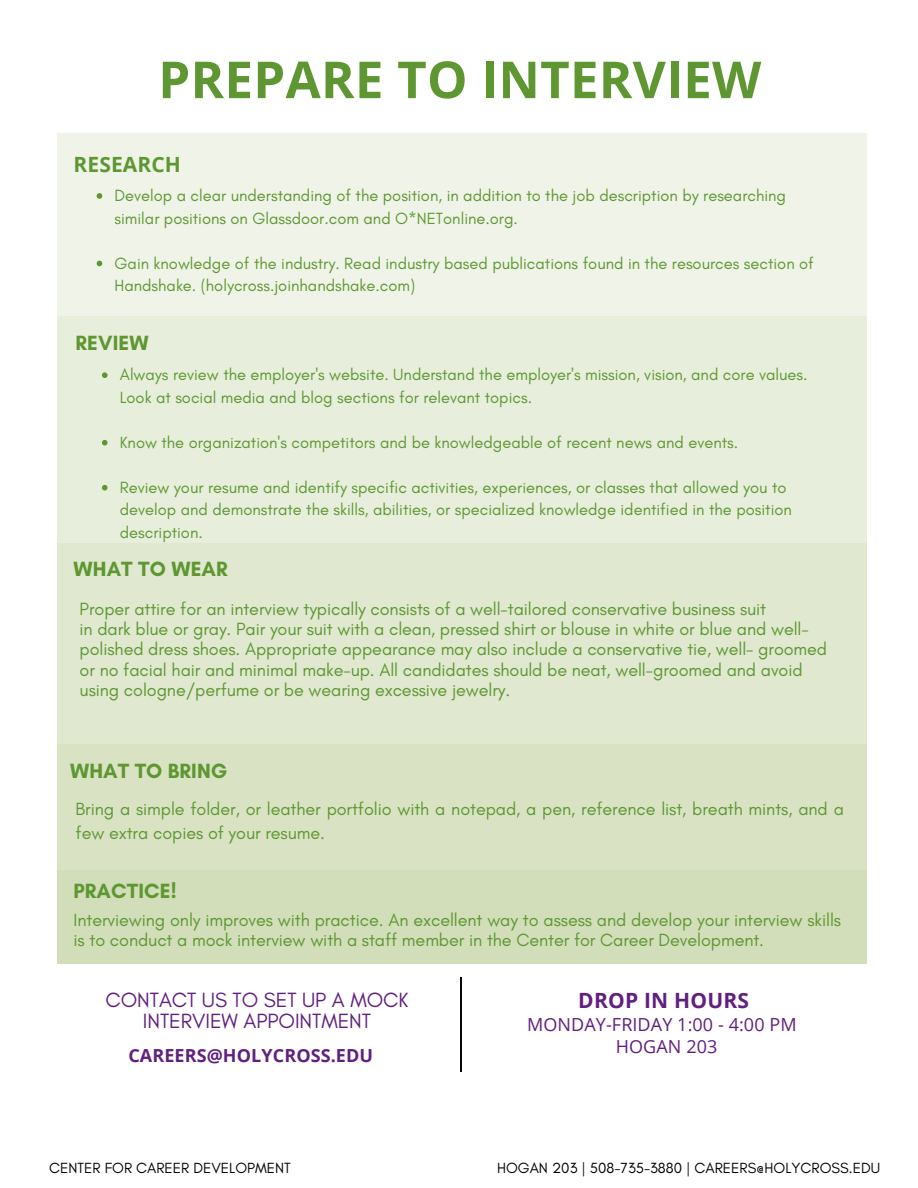
<style>
.page{position:relative;width:918px;height:1188px;background:#fff}
.page>*{position:absolute;margin:0;border:0;box-sizing:border-box;transform-origin:0 0}
.t1{font:700 51px "Open Sans";letter-spacing:.005em;color:#5e9732}
.t2{font:21px/21.3px "Glacial Indifference";letter-spacing:-.005em;color:#611f7f;text-align:center}
.t3{font:700 21px "Glacial Indifference";letter-spacing:.005em;color:#5e9732}
.t4{font:700 21px "Open Sans";letter-spacing:.01em;color:#611f7f}
.t5{font:700 21px "Open Sans";letter-spacing:.005em;color:#5e9732}
.t6{font:18px/20.2px "Glacial Indifference";letter-spacing:-.005em;color:#5e9732}
.t7{font:18px/22.5px "Open Sans";letter-spacing:.005em;color:#611f7f;text-align:center}
.t8{font:700 18px "Open Sans";letter-spacing:.005em;color:#611f7f}
.t9{font:16.5px/22.5px "Glacial Indifference";color:#5e9732}
.t10{font:15px "Glacial Indifference";color:#000}
</style>
<div class="page">
<div style="left:57px;top:133px;width:810px;height:192px;background:#f0f4e8"></div>
<div style="left:57px;top:316px;width:810px;height:228px;background:#e8eedc"></div>
<div style="left:57px;top:544px;width:810px;height:201px;background:#e0e8d0"></div>
<div style="left:57px;top:745px;width:810px;height:125px;background:#d9e3c4"></div>
<div style="left:57px;top:870px;width:810px;height:94px;background:#d2deb9"></div>
<hr style="left:460px;top:978px;width:2px;height:94px;background:#0a0806">
<svg style="left:97px;top:193px;width:5px;height:6px"></svg>
<svg style="left:97px;top:261px;width:5px;height:5px"></svg>
<svg style="left:102px;top:372px;width:6px;height:6px"></svg>
<svg style="left:102px;top:440px;width:6px;height:6px"></svg>
<svg style="left:102px;top:485px;width:6px;height:6px"></svg>
<h1 class="t1" style="left:158px;top:44px;width:605px">PREPARE TO INTERVIEW</h1>
<p class="t5" style="left:74px;top:149px;width:109px">RESEARCH</p>
<p class="t9" style="left:115px;top:184px;width:673px">Develop a clear understanding of the position, in addition to the job description by researching similar positions on Glassdoor.com and O*NETonline.org.</p>
<p class="t9" style="left:115px;top:251px;width:701px">Gain knowledge of the industry. Read industry based publications found in the resources section of<br>Handshake. (holycross.joinhandshake.com)</p>
<p class="t3" style="left:76px;top:330px;width:74px">REVIEW</p>
<p class="t9" style="left:120px;top:363px;width:689px">Always review the employer's website. Understand the employer's mission, vision, and core values.<br>Look at social media and blog sections for relevant topics.</p>
<p class="t9" style="left:120px;top:431px;width:620px">Know the organization's competitors and be knowledgeable of recent news and events.</p>
<p class="t9" style="left:120px;top:476px;width:674px">Review your resume and identify specific activities, experiences, or classes that allowed you to develop and demonstrate the skills, abilities, or specialized knowledge identified in the position description.</p>
<p class="t3" style="left:74px;top:556px;width:156px">WHAT TO WEAR</p>
<p class="t6" style="left:80px;top:598px;width:749px">Proper attire for an interview typically consists of a well-tailored conservative business suit<br>in dark blue or gray. Pair your suit with a clean, pressed shirt or blouse in white or blue and well&shy;polished dress shoes. Appropriate appearance may also include a conservative tie, well- groomed or no facial hair and minimal make-up. All candidates should be neat, well-groomed and avoid using cologne/perfume or be wearing excessive jewelry.</p>
<p class="t3" style="left:70px;top:758px;width:159px">WHAT TO BRING</p>
<p class="t6" style="left:76px;top:797px;width:770px;line-height:23.7px">Bring a simple folder, or leather portfolio with a notepad, a pen, reference list, breath mints, and a few extra copies of your resume.</p>
<p class="t3" style="left:74px;top:878px;width:105px">PRACTICE!</p>
<p class="t6" style="left:74px;top:910px;width:769px">Interviewing only improves with practice. An excellent way to assess and develop your interview skills is to conduct a mock interview with a staff member in the Center for Career Development.</p>
<p class="t2" style="left:106px;top:989px;width:304px">CONTACT US TO SET UP A MOCK<br>INTERVIEW APPOINTMENT</p>
<p class="t8" style="left:128px;top:1042px;width:246px">CAREERS@HOLYCROSS.EDU</p>
<p class="t4" style="left:578px;top:985px;width:172px">DROP IN HOURS</p>
<p class="t7" style="left:527px;top:1013px;width:271px">MONDAY-FRIDAY 1:00 - 4:00 PM<br>HOGAN 203</p>
<p class="t10" style="left:49px;top:1159px;width:243px">CENTER FOR CAREER DEVELOPMENT</p>
<p class="t10" style="left:497px;top:1159px;width:385px">HOGAN 203 | 508-735-3880 | CAREERS@HOLYCROSS.EDU</p>
</div>
